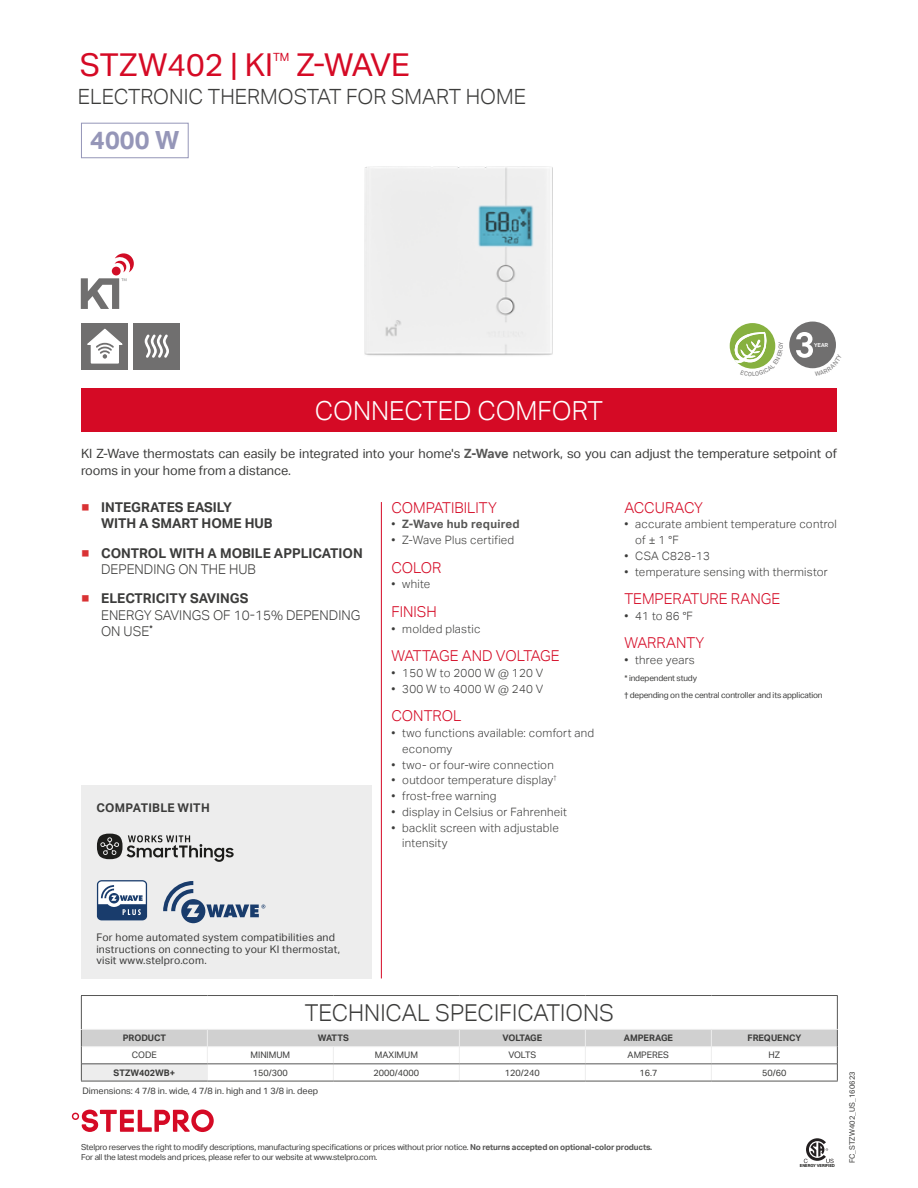
<style>
.page{position:relative;width:918px;height:1188px;background:#fff}
.page>*{position:absolute;margin:0;border:0;box-sizing:border-box;transform-origin:0 0}
.t1{font:31.5px "Aktiv Grotesk";color:#d50a25}
.t2{font:300 26.25px "Aktiv Grotesk";color:#fff}
.t3{font:700 25.05px "Aktiv Grotesk";color:#9596b8}
.t4{font:300 23.25px "Aktiv Grotesk";color:#3c3c3b}
.t5{font:300 21px "Aktiv Grotesk";color:#3c3c3b}
.t6{font:300 15px "Aktiv Grotesk";color:#d50a25}
.t7{font:300 15px "Aktiv Grotesk";letter-spacing:-.03em;color:#d50a25}
.t8{font:700 13.5px/16.2px "Aktiv Grotesk";color:#3c3c3b}
.t9{font:300 13.5px/16.2px "Aktiv Grotesk";color:#3c3c3b}
.t10{font:12.75px/16.5px "Aktiv Grotesk";color:#3c3c3b}
.t11{font:700 12px "Aktiv Grotesk";letter-spacing:.02em;color:#3c3c3b}
.t12{font:300 11.55px/15.8px "Aktiv Grotesk";letter-spacing:.02em;color:#3c3c3b}
.t13{font:700 11.55px "Aktiv Grotesk";letter-spacing:.02em;color:#575756}
.t14{font:11.25px "Aktiv Grotesk";color:#d50a25}
.t15{font:10.5px/11.2px "Aktiv Grotesk";letter-spacing:.02em;color:#3c3c3b}
.t16{font:9px "Aktiv Grotesk";color:#3c3c3b}
.t17{font:700 9px "Aktiv Grotesk";color:#3c3c3b}
.t18{font:700 9px "Aktiv Grotesk";letter-spacing:-.04em;color:#3c3c3b}
.t19{font:8.25px/9.9px "Aktiv Grotesk";letter-spacing:-.02em;color:#3c3c3b}
.t20{font:7.5px "Aktiv Grotesk";color:#3c3c3b}
.t21{font:700 5.55px "Akkurat";color:#fff}
.t22{font:700 4.2px "Aktiv Grotesk";letter-spacing:-.02em;color:#1d1d1b}
.s1{font-weight:700;color:#575756}
.s2{color:#d93234}
.s3{font-weight:300}
.s4{font-weight:700;color:#d93234}
.s5{font-weight:700}
.s6{font-weight:300;color:#3c3c3b}
</style>
<div class="page">
<svg style="left:804px;top:1138px;width:30px;height:25px"></svg>
<div style="left:81px;top:123px;width:108px;height:35px;border:1px solid #9596b8"></div>
<div style="left:134px;top:323px;width:46px;height:46px;background:#706f6f"></div>
<svg style="left:145px;top:334px;width:24px;height:24px"></svg>
<div style="left:82px;top:323px;width:46px;height:46px;background:#706f6f"></div>
<svg style="left:87px;top:328px;width:36px;height:36px"></svg>
<hr style="left:381px;top:502px;width:1px;height:476px;background:#d50a25">
<div style="left:81px;top:785px;width:290px;height:194px;background:#ededed"></div>
<svg style="left:97px;top:834px;width:137px;height:28px"></svg>
<svg style="left:163px;top:881px;width:102px;height:42px"></svg>
<svg style="left:97px;top:880px;width:50px;height:40px;background:#8698b1"></svg>
<div style="left:789px;top:322px;width:47px;height:46px;background:#706f6f;border-radius:50%"></div>
<div style="left:81px;top:389px;width:756px;height:43px;background:#d50a25"></div>
<svg style="left:115px;top:253px;width:19px;height:19px"></svg>
<div style="left:112px;top:267px;width:9px;height:8px;background:#d10d26;border-radius:50%"></div>
<svg style="left:81px;top:278px;width:45px;height:31px"></svg>
<div style="left:730px;top:323px;width:45px;height:46px;background:#87b140;border-radius:50%"></div>
<img style="left:364px;top:166px;width:189px;height:190px">
<hr style="left:837px;top:996px;width:1px;height:33px;background:#575756">
<hr style="left:81px;top:995px;width:126px;height:1px;background:#575756">
<hr style="left:81px;top:996px;width:1px;height:33px;background:#575756">
<hr style="left:207px;top:995px;width:126px;height:1px;background:#575756">
<hr style="left:333px;top:995px;width:126px;height:1px;background:#575756">
<hr style="left:459px;top:995px;width:126px;height:1px;background:#575756">
<hr style="left:585px;top:995px;width:126px;height:1px;background:#575756">
<hr style="left:711px;top:995px;width:127px;height:1px;background:#575756">
<svg style="left:81px;top:1029px;width:757px;height:53px"></svg>
<svg style="left:72px;top:1110px;width:142px;height:22px"></svg>
<svg style="left:796px;top:332px;width:40px;height:37px"></svg>
<svg style="left:734px;top:332px;width:42px;height:37px"></svg>
<h1 class="t1" style="left:80px;top:47px;width:195px">STZW402 | KI</h1>
<p class="t14" style="left:273px;top:51px;width:18px">TM</p>
<h1 class="t1" style="left:296px;top:47px;width:115px">Z-WAVE</h1>
<h3 class="t5" style="left:78px;top:85px;width:450px">ELECTRONIC THERMOSTAT FOR SMART HOME</h3>
<h3 class="t3" style="left:90px;top:126px;width:91px">4000 W</h3>
<p class="t21" style="left:814px;top:341px;width:16px">YEAR</p>
<h2 class="t2" style="left:315px;top:395px;width:290px">CONNECTED COMFORT</h2>
<p class="t10" style="left:81px;top:446px;width:757px">KI Z-Wave thermostats can easily be integrated into your home's <span class="s1">Z-Wave</span> network, so you can adjust the temperature setpoint of rooms in your home from a distance.</p>
<p class="t8" style="left:101px;top:499px;width:173px;text-indent:-19px"><span class="s2">■</span> INTEGRATES EASILY<br>WITH A SMART HOME HUB</p>
<p class="t8" style="left:101px;top:545px;width:263px;text-indent:-19px"><span class="s2">■</span> CONTROL WITH A MOBILE APPLICATION<br><span class="s3">DEPENDING ON THE HUB</span></p>
<p class="t9" style="left:101px;top:591px;width:261px;text-indent:-19px"><span class="s4">■</span> <span class="s5">ELECTRICITY SAVINGS<br></span>ENERGY SAVINGS OF 10-15% DEPENDING<br>ON USE<sup>*</sup></p>
<p class="t11" style="left:96px;top:801px;width:115px">COMPATIBLE WITH</p>
<p class="t6" style="left:392px;top:499px;width:107px">COMPATIBILITY</p>
<p class="t13" style="left:392px;top:518px;width:130px"><span class="s6">•</span> Z-Wave hub required</p>
<p class="t12" style="left:392px;top:532px;width:124px">• Z-Wave Plus certified</p>
<p class="t6" style="left:392px;top:559px;width:51px">COLOR</p>
<p class="t12" style="left:392px;top:577px;width:40px">• white</p>
<p class="t6" style="left:392px;top:603px;width:47px">FINISH</p>
<p class="t12" style="left:392px;top:621px;width:90px">• molded plastic</p>
<p class="t7" style="left:392px;top:647px;width:170px">WATTAGE AND VOLTAGE</p>
<p class="t12" style="left:392px;top:665px;width:153px">• 150 W to 2000 W @ 120 V</p>
<p class="t12" style="left:392px;top:681px;width:153px">• 300 W to 4000 W @ 240 V</p>
<p class="t6" style="left:392px;top:707px;width:71px">CONTROL</p>
<p class="t12" style="left:402px;top:725px;width:193px;text-indent:-11px">• two functions available: comfort and economy</p>
<p class="t12" style="left:392px;top:757px;width:164px">• two- or four-wire connection</p>
<p class="t12" style="left:392px;top:772px;width:167px">• outdoor temperature display<sup>†</sup></p>
<p class="t12" style="left:392px;top:788px;width:107px">• frost-free warning</p>
<p class="t12" style="left:392px;top:804px;width:177px">• display in Celsius or Fahrenheit</p>
<p class="t12" style="left:402px;top:820px;width:158px;text-indent:-11px">• backlit screen with adjustable intensity</p>
<p class="t6" style="left:624px;top:499px;width:80px">ACCURACY</p>
<p class="t12" style="left:635px;top:517px;width:203px;text-indent:-11px">• accurate ambient temperature control of ± 1 °F</p>
<p class="t12" style="left:624px;top:548px;width:87px">• CSA C828-13</p>
<p class="t12" style="left:624px;top:564px;width:205px">• temperature sensing with thermistor</p>
<p class="t6" style="left:624px;top:590px;width:157px">TEMPERATURE RANGE</p>
<p class="t12" style="left:624px;top:608px;width:70px">• 41 to 86 °F</p>
<p class="t6" style="left:624px;top:635px;width:81px">WARRANTY</p>
<p class="t12" style="left:624px;top:652px;width:72px">• three years</p>
<p class="t19" style="left:624px;top:670px;width:200px;line-height:16.6px">* independent study<br>† depending on the central controller and its application</p>
<p class="t15" style="left:96px;top:932px;width:245px">For home automated system compatibilities and instructions on connecting to your KI thermostat, visit www.stelpro.com.</p>
<h3 class="t4" style="left:305px;top:999px;width:311px">TECHNICAL SPECIFICATIONS</h3>
<p class="t17" style="left:123px;top:1033px;width:45px">PRODUCT</p>
<p class="t17" style="left:318px;top:1033px;width:32px">WATTS</p>
<p class="t18" style="left:502px;top:1033px;width:41px">VOLTAGE</p>
<p class="t17" style="left:624px;top:1033px;width:51px">AMPERAGE</p>
<p class="t17" style="left:747px;top:1033px;width:55px">FREQUENCY</p>
<p class="t16" style="left:132px;top:1050px;width:27px">CODE</p>
<p class="t16" style="left:250px;top:1050px;width:41px">MINIMUM</p>
<p class="t16" style="left:375px;top:1050px;width:45px">MAXIMUM</p>
<p class="t16" style="left:508px;top:1050px;width:30px">VOLTS</p>
<p class="t16" style="left:628px;top:1050px;width:43px">AMPERES</p>
<p class="t16" style="left:769px;top:1050px;width:13px">HZ</p>
<p class="t17" style="left:114px;top:1067px;width:63px">STZW402WB+</p>
<p class="t16" style="left:253px;top:1067px;width:36px">150/300</p>
<p class="t16" style="left:374px;top:1067px;width:47px">2000/4000</p>
<p class="t16" style="left:505px;top:1067px;width:36px">120/240</p>
<p class="t16" style="left:639px;top:1067px;width:19px">16.7</p>
<p class="t16" style="left:762px;top:1067px;width:26px">50/60</p>
<p class="t16" style="left:82px;top:1086px;width:237px">Dimensions: 4 7/8 in. wide, 4 7/8 in. high and 1 3/8 in. deep</p>
<p class="t19" style="left:81px;top:1143px;width:573px">Stelpro reserves the right to modify descriptions, manufacturing specifications or prices without prior notice. <span class="s1">No returns accepted on optional-color products.<br></span>For all the latest models and prices, please refer to our website at www.stelpro.com.</p>
<p class="t22" style="left:800px;top:1163px;width:37px">ENERGY VERIFIED</p>
<p class="t20" style="left:848px;top:1163px;width:93px;rotate:-90deg">FC_STZW402_US_160623</p>
</div>
